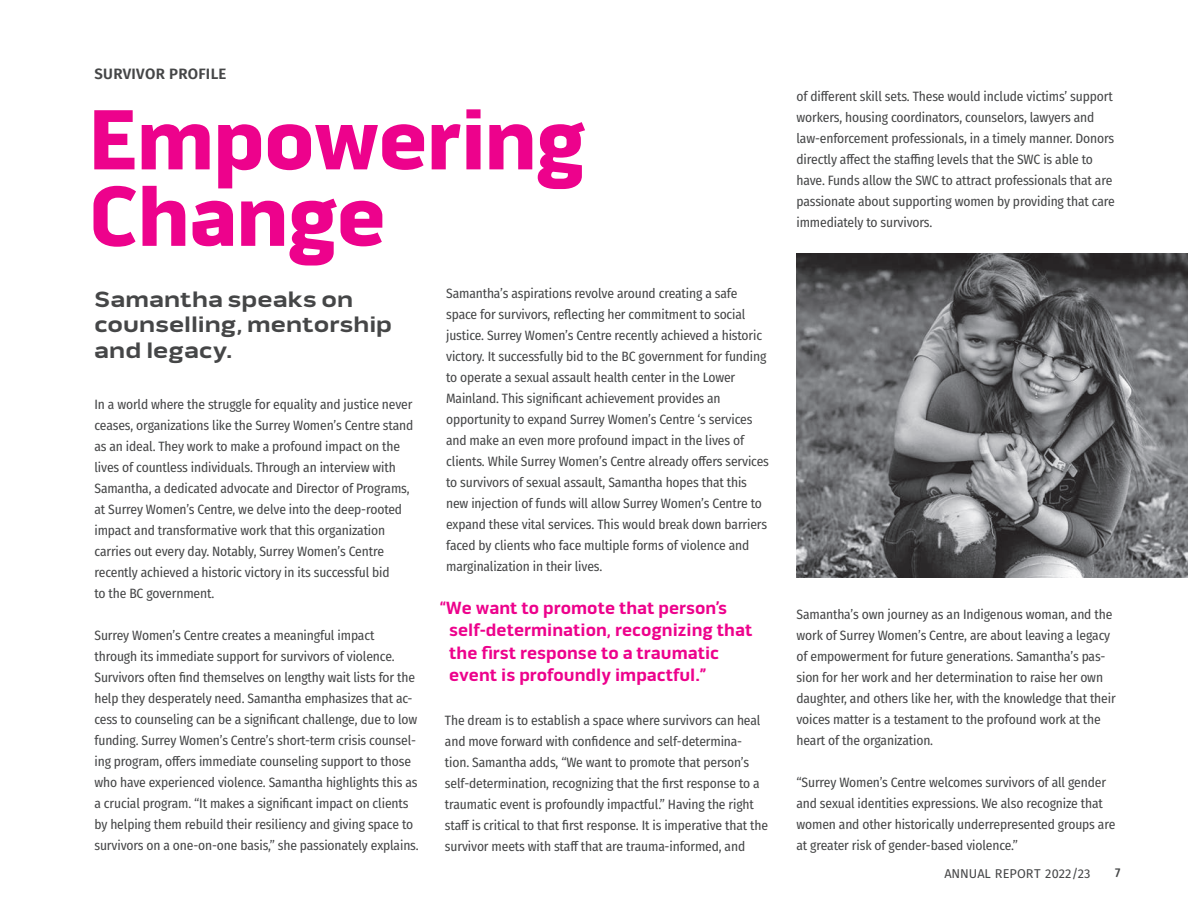
<style>
.page{position:relative;width:1188px;height:918px;background:#fff}
.page>*{position:absolute;margin:0;border:0;box-sizing:border-box;transform-origin:0 0}
.t1{font:900 87px/76.5px "Pill Gothic 600 mg";letter-spacing:-.015em;color:#ed028c}
.t2{font:700 22.5px/25.5px "Pill Gothic 900 mg";color:#454647}
.t3{font:700 18px/22.5px "Pill Gothic 600 mg";color:#ed028c}
.t4{font:600 15px "Fira Sans";letter-spacing:.02em;color:#454647}
.t5{font:13.5px/21px "Fira Sans Condensed";letter-spacing:-.01em;color:#454647}
.t6{font:12.75px "Fira Sans";letter-spacing:.005em;color:#454647}
.t7{font:500 12.75px "Fira Sans Condensed";color:#454647}
</style>
<div class="page">
<img style="left:796px;top:254px;width:392px;height:324px">
<p class="t4" style="left:94px;top:61px;width:134px">SURVIVOR PROFILE</p>
<h1 class="t1" style="left:89px;top:103px;width:499px">Empowering<br>Change</h1>
<h2 class="t2" style="left:94px;top:287px;width:300px">Samantha speaks on counselling, mentorship and legacy.</h2>
<p class="t5" style="left:446px;top:282px;width:324px">Samantha’s aspirations revolve around creating a safe space for survivors, reflecting her commitment to social justice. Surrey Women’s Centre recently achieved a historic victory. It successfully bid to the BC government for funding to operate a sexual assault health center in the Lower Mainland. This significant achievement provides an opportunity to expand Surrey Women’s Centre ‘s services and make an even more profound impact in the lives of clients. While Surrey Women’s Centre already offers services to survivors of sexual assault, Samantha hopes that this new injection of funds will allow Surrey Women’s Centre to expand these vital services. This would break down barriers faced by clients who face multiple forms of violence and marginalization in their lives.</p>
<h3 class="t3" style="left:449px;top:597px;width:305px;text-indent:-9px">“We want to promote that person’s self-determination, recognizing that the first response to a traumatic event is profoundly impactful.”</h3>
<p class="t5" style="left:94px;top:394px;width:320px">In a world where the struggle for equality and justice never ceases, organizations like the Surrey Women’s Centre stand as an ideal. They work to make a profound impact on the lives of countless individuals. Through an interview with Samantha, a dedicated advocate and Director of Programs, at Surrey Women’s Centre, we delve into the deep-rooted impact and transformative work that this organization carries out every day. Notably, Surrey Women’s Centre recently achieved a historic victory in its successful bid<br>to the BC government.</p>
<p class="t5" style="left:94px;top:625px;width:326px">Surrey Women’s Centre creates a meaningful impact through its immediate support for survivors of violence.<br>Survivors often find themselves on lengthy wait lists for the help they desperately need. Samantha emphasizes that ac&shy;cess to counseling can be a significant challenge, due to low funding. Surrey Women’s Centre’s short-term crisis counsel&shy;ing program, offers immediate counseling support to those who have experienced violence. Samantha highlights this as a crucial program. “It makes a significant impact on clients by helping them rebuild their resiliency and giving space to survivors on a one-on-one basis,” she passionately explains.</p>
<p class="t5" style="left:445px;top:709px;width:325px">The dream is to establish a space where survivors can heal and move forward with confidence and self-determina&shy;tion. Samantha adds, “We want to promote that person’s self-determination, recognizing that the first response to a traumatic event is profoundly impactful.” Having the right staff is critical to that first response. It is imperative that the survivor meets with staff that are trauma-informed, and</p>
<p class="t5" style="left:796px;top:86px;width:320px">of different skill sets. These would include victims’ support workers, housing coordinators, counselors, lawyers and law-enforcement professionals, in a timely manner. Donors directly affect the staffing levels that the SWC is able to have. Funds allow the SWC to attract professionals that are passionate about supporting women by providing that care immediately to survivors.</p>
<p class="t5" style="left:796px;top:604px;width:321px">Samantha’s own journey as an Indigenous woman, and the work of Surrey Women’s Centre, are about leaving a legacy of empowerment for future generations. Samantha’s pas&shy;sion for her work and her determination to raise her own daughter, and others like her, with the knowledge that their voices matter is a testament to the profound work at the heart of the organization.</p>
<p class="t5" style="left:796px;top:772px;width:320px">“Surrey Women’s Centre welcomes survivors of all gender and sexual identities expressions. We also recognize that women and other historically underrepresented groups are at greater risk of gender-based violence.”</p>
<p class="t6" style="left:944px;top:864px;width:148px">ANNUAL REPORT 2022/23</p>
<p class="t7" style="left:1115px;top:863px;width:7px">7</p>
</div>
